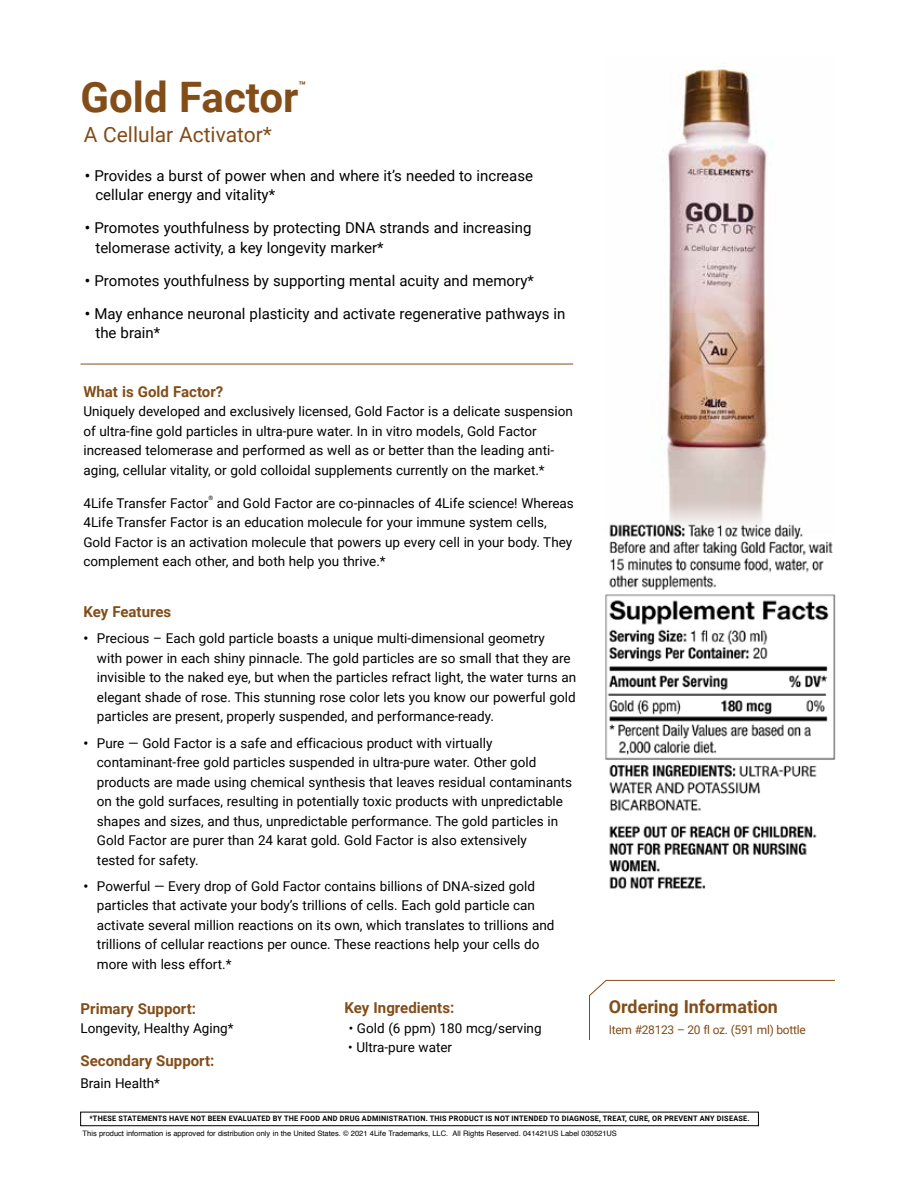
<style>
.page{position:relative;width:918px;height:1188px;background:#fff}
.page>*{position:absolute;margin:0;border:0;box-sizing:border-box;transform-origin:0 0}
.t1{font:700 42px "Roboto";color:#824d19}
.t2{font:21px "Roboto";color:#824d19}
.t3{font:700 17.85px "Roboto";color:#824d19}
.t4{font:15px/19.5px "Roboto";color:#000}
.t5{font:700 15px "Roboto";color:#824d19}
.t6{font:13.5px/19.5px "Roboto";color:#000}
.t7{font:12px "Roboto";letter-spacing:-.025em;color:#824d19}
.t8{font:700 12px "Roboto";color:#824d19}
.t9{font:7.5px "Helvetica";color:#000}
.t10{font:700 7.5px "Roboto";letter-spacing:.035em;color:#000}
.t11{font:6px "Roboto";color:#000}
.s1{font-weight:700}
</style>
<div class="page">
<hr style="left:81px;top:364px;width:492px;height:1px;background:#824d19">
<svg style="left:589px;top:980px;width:246px;height:60px"></svg>
<div style="left:80px;top:1112px;width:679px;height:14px;border:1px solid #000"></div>
<img style="left:605px;top:537px;width:231px;height:353px">
<img style="left:609px;top:66px;width:194px;height:471px">
<h1 class="t1" style="left:81px;top:68px;width:220px">Gold Factor</h1>
<p class="t8" style="left:299px;top:78px;width:9px">™</p>
<h2 class="t2" style="left:84px;top:120px;width:190px">A Cellular Activator*</h2>
<p class="t4" style="left:95px;top:165px;width:439px;text-indent:-10px"><span class="s1">•</span> Provides a burst of power when and where it’s needed to increase cellular energy and vitality*</p>
<p class="t4" style="left:95px;top:218px;width:438px;text-indent:-10px"><span class="s1">•</span> Promotes youthfulness by protecting DNA strands and increasing telomerase activity, a key longevity marker*</p>
<p class="t4" style="left:85px;top:270px;width:451px"><span class="s1">•</span> Promotes youthfulness by supporting mental acuity and memory*</p>
<p class="t4" style="left:95px;top:303px;width:472px;text-indent:-10px"><span class="s1">•</span> May enhance neuronal plasticity and activate regenerative pathways in the brain*</p>
<p class="t5" style="left:83px;top:381px;width:141px">What is Gold Factor?</p>
<p class="t6" style="left:83px;top:401px;width:491px">Uniquely developed and exclusively licensed, Gold Factor is a delicate suspension of ultra-fine gold particles in ultra-pure water. In in vitro models, Gold Factor increased telomerase and performed as well as or better than the leading anti&shy;aging, cellular vitality, or gold colloidal supplements currently on the market.*</p>
<p class="t6" style="left:83px;top:493px;width:126px">4Life Transfer Factor</p>
<p class="t11" style="left:208px;top:493px;width:6px">®</p>
<p class="t6" style="left:83px;top:493px;width:492px;text-indent:133px">and Gold Factor are co-pinnacles of 4Life science! Whereas 4Life Transfer Factor is an education molecule for your immune system cells, Gold Factor is an activation molecule that powers up every cell in your body. They complement each other, and both help you thrive.*</p>
<p class="t5" style="left:83px;top:601px;width:89px">Key Features</p>
<p class="t6" style="left:97px;top:628px;width:481px;text-indent:-14px"><span class="s1">•</span> Precious – Each gold particle boasts a unique multi-dimensional geometry<br>with power in each shiny pinnacle. The gold particles are so small that they are invisible to the naked eye, but when the particles refract light, the water turns an elegant shade of rose. This stunning rose color lets you know our powerful gold particles are present, properly suspended, and performance-ready.</p>
<p class="t6" style="left:97px;top:733px;width:477px;text-indent:-14px"><span class="s1">•</span> Pure — Gold Factor is a safe and efficacious product with virtually contaminant-free gold particles suspended in ultra-pure water. Other gold products are made using chemical synthesis that leaves residual contaminants on the gold surfaces, resulting in potentially toxic products with unpredictable shapes and sizes, and thus, unpredictable performance. The gold particles in Gold Factor are purer than 24 karat gold. Gold Factor is also extensively<br>tested for safety.</p>
<p class="t6" style="left:97px;top:876px;width:459px;text-indent:-14px"><span class="s1">•</span> Powerful — Every drop of Gold Factor contains billions of DNA-sized gold particles that activate your body’s trillions of cells. Each gold particle can activate several million reactions on its own, which translates to trillions and trillions of cellular reactions per ounce. These reactions help your cells do more with less effort.*</p>
<p class="t5" style="left:81px;top:998px;width:117px">Primary Support:</p>
<p class="t6" style="left:81px;top:1018px;width:155px">Longevity, Healthy Aging*</p>
<p class="t5" style="left:81px;top:1050px;width:135px">Secondary Support:</p>
<p class="t6" style="left:81px;top:1073px;width:81px">Brain Health*</p>
<p class="t5" style="left:345px;top:997px;width:111px">Key Ingredients:</p>
<p class="t6" style="left:349px;top:1018px;width:195px">• Gold (6 ppm) 180 mcg/serving</p>
<p class="t6" style="left:348px;top:1037px;width:105px">• Ultra-pure water</p>
<h3 class="t3" style="left:609px;top:994px;width:170px">Ordering Information</h3>
<p class="t7" style="left:609px;top:1022px;width:198px">Item #28123 – 20 fl oz. (591 ml) bottle</p>
<p class="t10" style="left:90px;top:1113px;width:662px">*THESE STATEMENTS HAVE NOT BEEN EVALUATED BY THE FOOD AND DRUG ADMINISTRATION. THIS PRODUCT IS NOT INTENDED TO DIAGNOSE, TREAT, CURE, OR PREVENT ANY DISEASE.</p>
<p class="t9" style="left:83px;top:1128px;width:536px">This product information is approved for distribution only in the United States. © 2021 4Life Trademarks, LLC. All Rights Reserved. 041421US Label 030521US</p>
</div>
